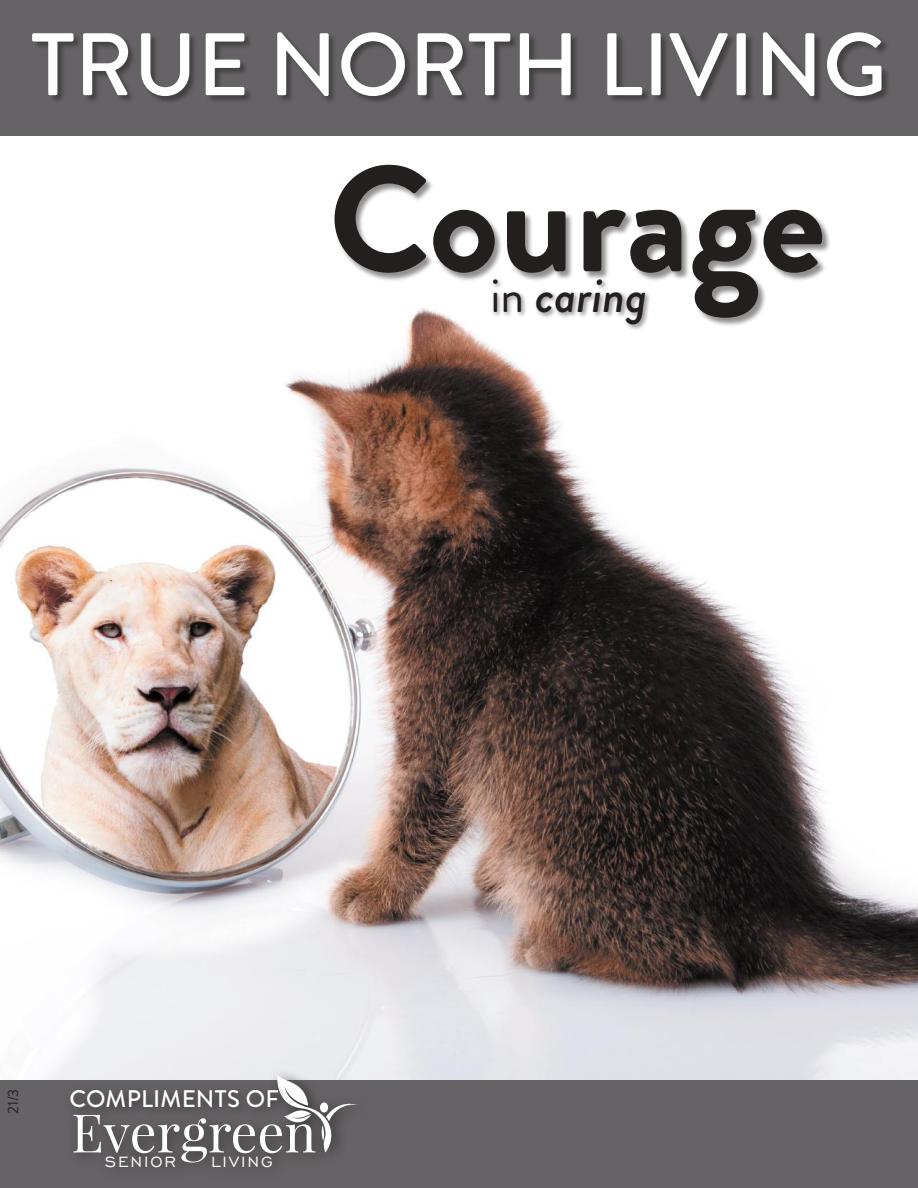
<style>
.page{position:relative;width:918px;height:1188px;background:#fff}
.page>*{position:absolute;margin:0;border:0;box-sizing:border-box;transform-origin:0 0}
.t1{font:700 150px "Brandon Grotesque";color:#241f1f}
.t2{font:500 88.5px "Brandon Grotesque";color:#fff}
.t3{font:53.25px "Playfair Display";color:#fff}
.t4{font:italic 500 48px "Brandon Grotesque";color:#241f1f}
.t5{font:500 24px "Brandon Grotesque";letter-spacing:.01em;color:#fff}
.t6{font:19.05px "Engravers Gothic BT";letter-spacing:.1em;color:#fff}
.t7{font:15px "Brandon Grotesque";color:#241f1f}
.s1{font-weight:400;font-style:normal}
</style>
<div class="page">
<img style="left:0;top:327px;width:918px;height:753px">
<div style="left:0;top:1080px;width:918px;height:108px;background:#656365"></div>
<div style="left:0;top:0;width:918px;height:135px;background:#656365"></div>
<div style="left:66px;top:1067px;width:304px;height:116px;background:#241f1f;opacity:.75"></div>
<svg style="left:273px;top:1074px;width:85px;height:79px"></svg>
<div style="left:64px;top:1082px;width:227px;height:39px;background:#5d5b5d"></div>
<div style="left:335px;top:166px;width:496px;height:161px;background:#241f1f;opacity:.5"></div>
<div style="left:33px;top:32px;width:857px;height:73px;background:#241f1f;opacity:.5"></div>
<div style="left:491px;top:277px;width:160px;height:54px;background:#241f1f;opacity:.5"></div>
<p class="t2" style="left:31px;top:4px;width:857px">TRUE NORTH LIVING</p>
<h1 class="t1" style="left:329px;top:115px;width:499px">Courage</h1>
<p class="t4" style="left:490px;top:262px;width:158px"><span class="s1">in</span> caring</p>
<p class="t7" style="left:3px;top:1114px;width:27px;rotate:-90deg">21/3</p>
<p class="t5" style="left:70px;top:1082px;width:211px">COMPLIMENTS OF</p>
<p class="t3" style="left:71px;top:1099px;width:247px">Evergreen</p>
<p class="t6" style="left:105px;top:1151px;width:73px">SENIOR</p>
<p class="t6" style="left:211px;top:1151px;width:63px">LIVING</p>
</div>
